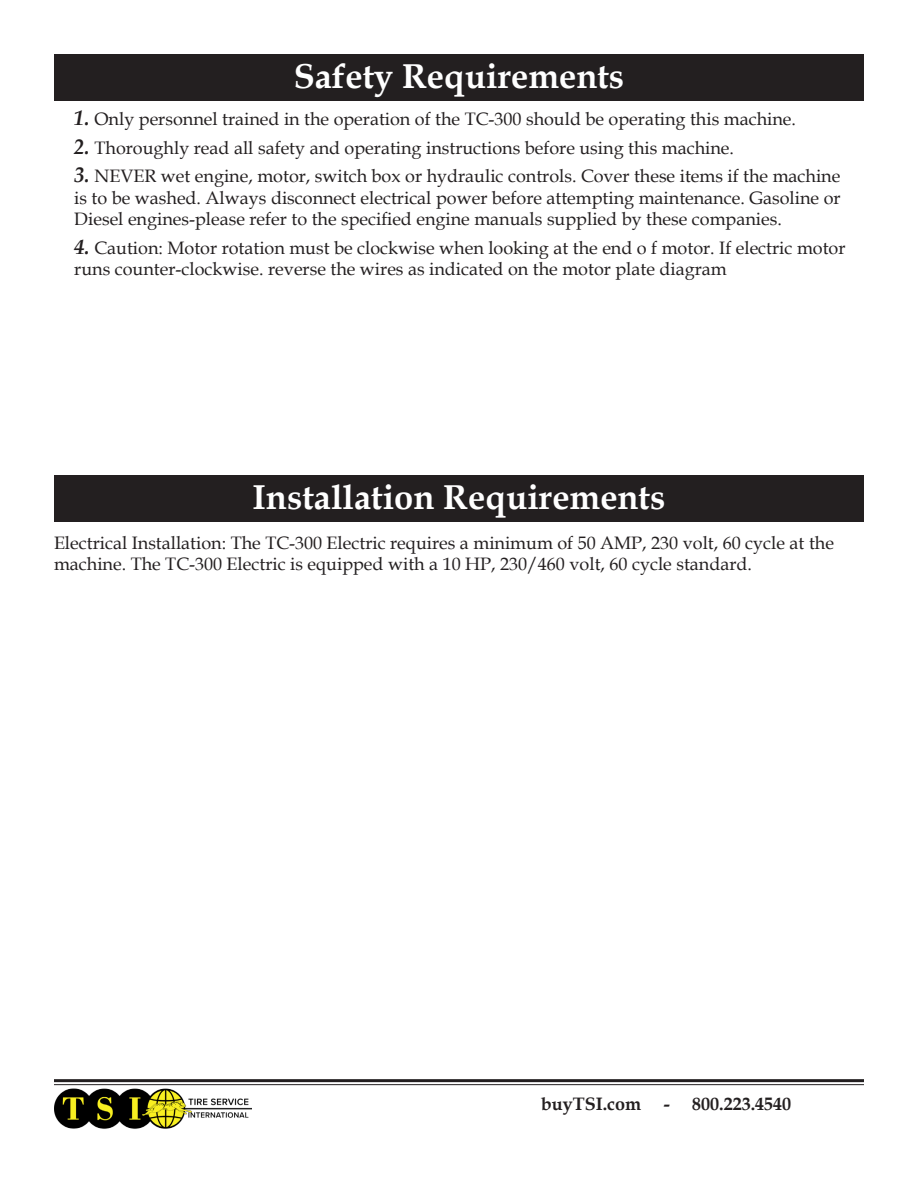
<style>
.page{position:relative;width:918px;height:1188px;background:#fff}
.page>*{position:absolute;margin:0;border:0;box-sizing:border-box;transform-origin:0 0}
.t1{font:700 34.5px "Book Antiqua";color:#fff}
.TSI_Manual_List{font:18px/21.6px "Book Antiqua";color:#231f20}
.t2{font:700 18px "Book Antiqua";color:#231f20}
.s1{font-weight:700;font-style:italic;font-size:21px}
</style>
<div class="page">
<hr style="left:54px;top:1079px;width:810px;height:3px;background:#231f20">
<hr style="left:54px;top:1084px;width:810px;height:1px;background:#231f20">
<img style="left:54px;top:1084px;width:198px;height:45px">
<div style="left:54px;top:54px;width:810px;height:46px;background:#231f20"></div>
<div style="left:54px;top:475px;width:810px;height:47px;background:#231f20"></div>
<p class="t1" style="left:294px;top:53px;width:332px">Safety Requirements</p>
<p class="TSI_Manual_List" style="left:74px;top:108px;width:723px"><span class="s1">1.</span> Only personnel trained in the operation of the TC-300 should be operating this machine.</p>
<p class="TSI_Manual_List" style="left:74px;top:136px;width:661px"><span class="s1">2.</span> Thoroughly read all safety and operating instructions before using this machine.</p>
<p class="TSI_Manual_List" style="left:74px;top:165px;width:768px;text-align:justify"><span class="s1">3.</span> NEVER wet engine, motor, switch box or hydraulic controls. Cover these items if the machine is to be washed. Always disconnect electrical power before attempting maintenance. Gasoline or Diesel engines-please refer to the specified engine manuals supplied by these companies.</p>
<p class="TSI_Manual_List" style="left:74px;top:236px;width:773px"><span class="s1">4.</span> Caution: Motor rotation must be clockwise when looking at the end o f motor. If electric motor runs counter-clockwise. reverse the wires as indicated on the motor plate diagram</p>
<p class="t1" style="left:253px;top:474px;width:414px">Installation Requirements</p>
<p class="TSI_Manual_List" style="left:54px;top:531px;width:781px">Electrical Installation: The TC-300 Electric requires a minimum of 50 AMP, 230 volt, 60 cycle at the machine. The TC-300 Electric is equipped with a 10 HP, 230/460 volt, 60 cycle standard.</p>
<p class="t2" style="left:541px;top:1092px;width:131px">buyTSI.com -</p>
<p class="t2" style="left:692px;top:1092px;width:100px">800.223.4540</p>
</div>
